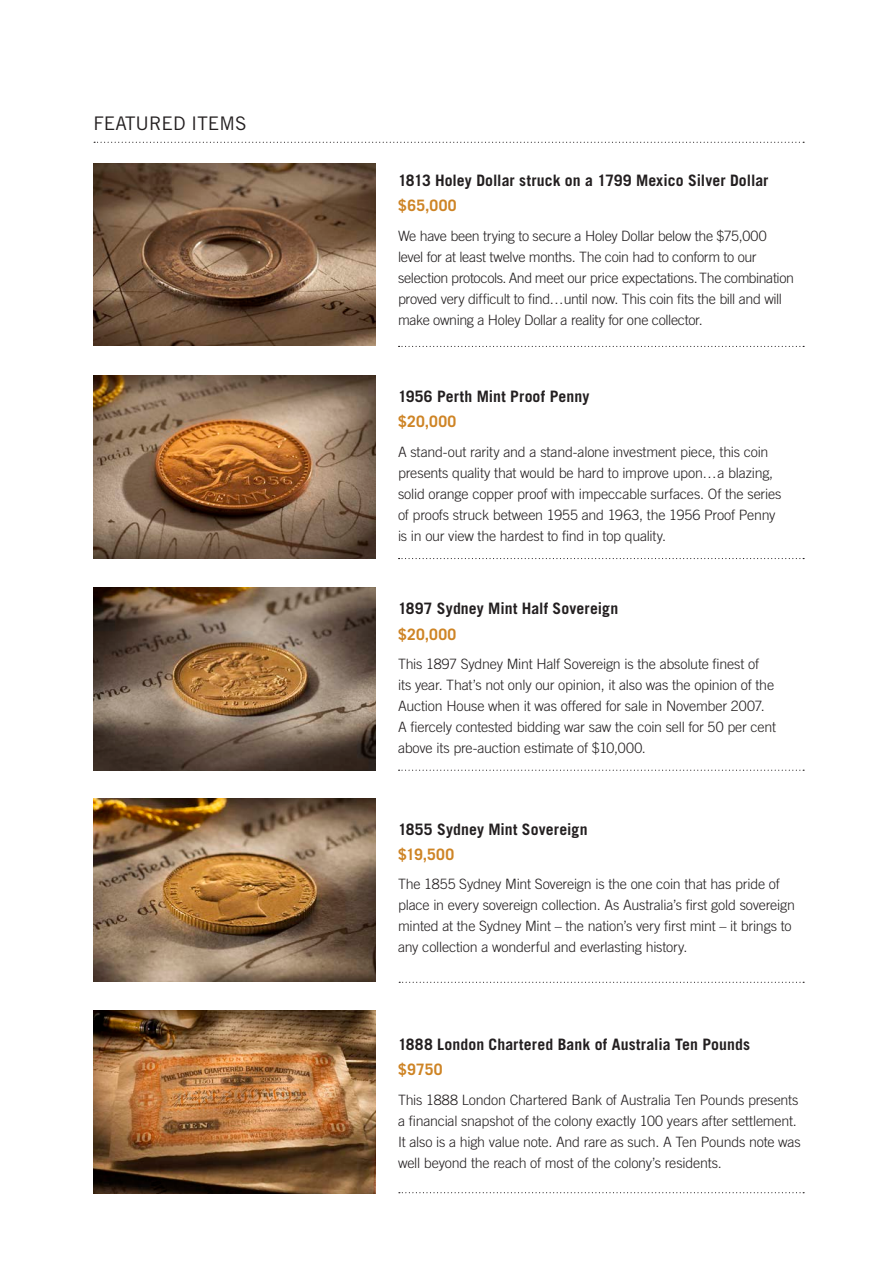
<style>
.page{position:relative;width:893px;height:1263px;background:#fff}
.page>*{position:absolute;margin:0;border:0;box-sizing:border-box;transform-origin:0 0}
.t1{font:18.75px "Trade Gothic";color:#231f20}
.t2{font:700 15.75px "Trade Gothic";letter-spacing:.005em;color:#231f20}
.t3{font:700 15.75px "Trade Gothic";letter-spacing:.02em;color:#ce8425}
.t4{font:300 14.25px/21px "Trade Gothic";letter-spacing:-.015em;color:#231f20}
</style>
<div class="page">
<svg style="left:94px;top:142px;width:710px;height:1px"></svg>
<svg style="left:399px;top:1192px;width:405px;height:1px"></svg>
<img style="left:94px;top:163px;width:281px;height:183px">
<img style="left:94px;top:799px;width:281px;height:183px">
<img style="left:94px;top:375px;width:281px;height:183px">
<img style="left:94px;top:1010px;width:281px;height:183px">
<img style="left:94px;top:587px;width:281px;height:183px">
<svg style="left:399px;top:346px;width:405px;height:1px"></svg>
<svg style="left:399px;top:558px;width:405px;height:1px"></svg>
<svg style="left:399px;top:770px;width:405px;height:1px"></svg>
<svg style="left:399px;top:982px;width:405px;height:1px"></svg>
<p class="t1" style="left:94px;top:112px;width:154px">FEATURED ITEMS</p>
<p class="t2" style="left:398px;top:170px;width:372px">1813 Holey Dollar struck on a 1799 Mexico Silver Dollar</p>
<p class="t3" style="left:398px;top:196px;width:60px">$65,000</p>
<p class="t4" style="left:398px;top:225px;width:397px">We have been trying to secure a Holey Dollar below the $75,000 level for at least twelve months. The coin had to conform to our selection protocols. And meet our price expectations. The combination proved very difficult to find… until now. This coin fits the bill and will make owning a Holey Dollar a reality for one collector.</p>
<p class="t2" style="left:398px;top:387px;width:193px">1956 Perth Mint Proof Penny</p>
<p class="t3" style="left:398px;top:412px;width:60px">$20,000</p>
<p class="t4" style="left:398px;top:441px;width:385px">A stand-out rarity and a stand-alone investment piece, this coin presents quality that would be hard to improve upon…a blazing, solid orange copper proof with impeccable surfaces. Of the series of proofs struck between 1955 and 1963, the 1956 Proof Penny is in our view the hardest to find in top quality.</p>
<p class="t2" style="left:398px;top:599px;width:222px">1897 Sydney Mint Half Sovereign</p>
<p class="t3" style="left:398px;top:624px;width:60px">$20,000</p>
<p class="t4" style="left:398px;top:653px;width:380px">This 1897 Sydney Mint Half Sovereign is the absolute finest of<br>its year. That’s not only our opinion, it also was the opinion of the Auction House when it was offered for sale in November 2007.<br>A fiercely contested bidding war saw the coin sell for 50 per cent above its pre-auction estimate of $10,000.</p>
<p class="t2" style="left:398px;top:819px;width:191px">1855 Sydney Mint Sovereign</p>
<p class="t3" style="left:398px;top:844px;width:58px">$19,500</p>
<p class="t4" style="left:398px;top:873px;width:398px">The 1855 Sydney Mint Sovereign is the one coin that has pride of place in every sovereign collection. As Australia’s first gold sovereign minted at the Sydney Mint – the nation’s very first mint – it brings to any collection a wonderful and everlasting history.</p>
<p class="t2" style="left:398px;top:1034px;width:354px">1888 London Chartered Bank of Australia Ten Pounds</p>
<p class="t3" style="left:398px;top:1060px;width:46px">$9750</p>
<p class="t4" style="left:398px;top:1089px;width:404px">This 1888 London Chartered Bank of Australia Ten Pounds presents a financial snapshot of the colony exactly 100 years after settlement.<br>It also is a high value note. And rare as such. A Ten Pounds note was well beyond the reach of most of the colony’s residents.</p>
</div>
